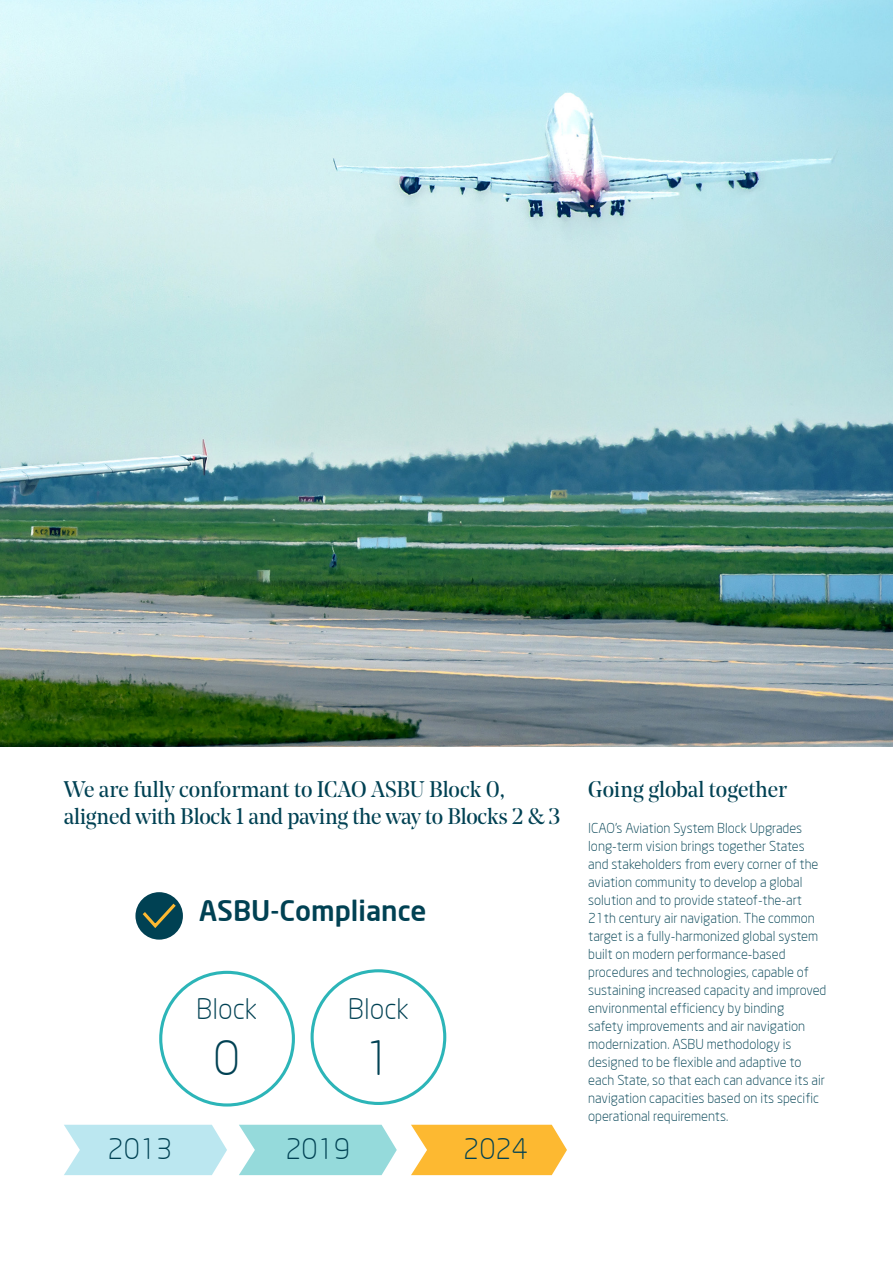
<style>
.page{position:relative;width:893px;height:1263px;background:#fff}
.page>*{position:absolute;margin:0;border:0;box-sizing:border-box;transform-origin:0 0}
.t1{font:300 46.5px "Neo Sans";color:#004153}
.t2{font:300 27.9px "Neo Sans";color:#004153}
.t3{font:500 27.9px "Neo Sans";color:#004153}
.t4{font:22.5px/27px "Noe Display";letter-spacing:-.01em;color:#004153}
.t5{font:300 13.5px/18px "Neo Sans";color:#004153}
</style>
<div class="page">
<svg style="left:411px;top:1125px;width:156px;height:50px;background:#fdc045"></svg>
<svg style="left:239px;top:1125px;width:158px;height:50px;background:#9fddde"></svg>
<svg style="left:64px;top:1125px;width:163px;height:50px;background:#c1e9f1"></svg>
<div style="left:135px;top:892px;width:48px;height:48px;background:#004153;border-radius:50%"></div>
<svg style="left:139px;top:900px;width:40px;height:30px"></svg>
<div style="left:159px;top:971px;width:136px;height:135px;border:3px solid #2cb5b8;border-radius:50%"></div>
<div style="left:311px;top:969px;width:135px;height:136px;border:3px solid #2cb5b8;border-radius:50%"></div>
<img style="left:0;top:0;width:893px;height:746px">
<h3 class="t4" style="left:64px;top:776px;width:498px">We are fully conformant to ICAO ASBU Block 0, aligned with Block 1 and paving the way to Blocks 2 &amp; 3</h3>
<h2 class="t3" style="left:199px;top:892px;width:229px">ASBU-Compliance</h2>
<h2 class="t2" style="left:196px;top:990px;width:63px">Block</h2>
<h1 class="t1" style="left:213px;top:1027px;width:28px">0</h1>
<h2 class="t2" style="left:348px;top:990px;width:63px">Block</h2>
<h1 class="t1" style="left:365px;top:1027px;width:28px">1</h1>
<h2 class="t2" style="left:108px;top:1130px;width:66px">2013</h2>
<h2 class="t2" style="left:285px;top:1130px;width:66px">2019</h2>
<h2 class="t2" style="left:463px;top:1130px;width:66px">2024</h2>
<h3 class="t4" style="left:588px;top:776px;width:200px">Going global together</h3>
<p class="t5" style="left:588px;top:818px;width:240px">ICAO’s Aviation System Block Upgrades long-term vision brings together States and stakeholders from every corner of the aviation community to develop a global solution and to provide stateof-the-art 21th century air navigation. The common target is a fully-harmonized global system built on modern performance-based procedures and technologies, capable of sustaining increased capacity and improved environmental efficiency by binding<br>safety improvements and air navigation modernization. ASBU methodology is designed to be flexible and adaptive to each State, so that each can advance its air navigation capacities based on its specific operational requirements.</p>
</div>
